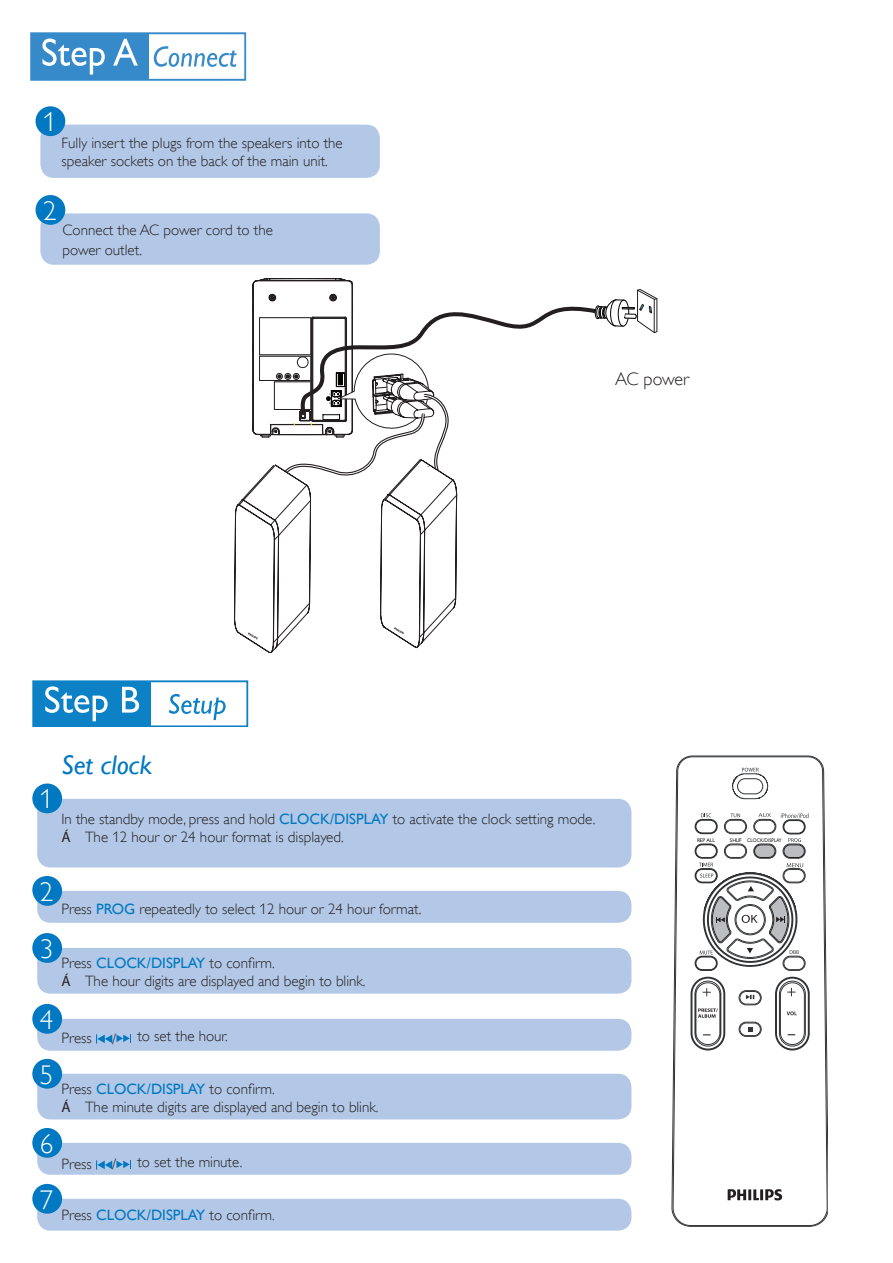
<style>
.page{position:relative;width:893px;height:1263px;background:#fff}
.page>*{position:absolute;margin:0;border:0;box-sizing:border-box;transform-origin:0 0}
.t1{font:27px "Gill Sans Alt One WGL Light";color:#fff}
.t2{font:italic 27px "Gill Sans Alt One WGL";color:#0079c2}
.t3{font:18px "Gill Sans Alt One WGL Light";letter-spacing:-.015em;color:#231f20}
.t4{font:15px/18px "Gill Sans Alt One WGL Light";color:#231f20}
.t5{font:5.4px "Gill Sans Alt One WGL";letter-spacing:-.035em;color:#231f20}
.t6{font:5.25px "Gill Sans Alt One WGL";color:#231f20;scale:.91 1}
.s1{font-family:"Gill Sans Alt One WGL";color:#0079c2}
.s2{font-family:"Myriad Pro"}
.s3{font-size:5.4px}
</style>
<div class="page">
<div style="left:37px;top:1074px;width:594px;height:45px;background:#b3c8e6;border-radius:14px"></div>
<div style="left:32px;top:1059px;width:30px;height:30px;background:#0079c2;border-radius:50%"></div>
<div style="left:37px;top:948px;width:594px;height:46px;background:#b3c8e6;border-radius:14px"></div>
<div style="left:32px;top:933px;width:30px;height:30px;background:#0079c2;border-radius:50%"></div>
<div style="left:37px;top:1199px;width:594px;height:32px;background:#b3c8e6;border-radius:14px"></div>
<div style="left:32px;top:1184px;width:30px;height:30px;background:#0079c2;border-radius:50%"></div>
<div style="left:37px;top:1143px;width:594px;height:32px;background:#b3c8e6;border-radius:14px"></div>
<div style="left:32px;top:1128px;width:30px;height:30px;background:#0079c2;border-radius:50%"></div>
<div style="left:37px;top:1019px;width:594px;height:32px;background:#b3c8e6;border-radius:14px"></div>
<div style="left:32px;top:1004px;width:30px;height:30px;background:#0079c2;border-radius:50%"></div>
<div style="left:37px;top:891px;width:594px;height:32px;background:#b3c8e6;border-radius:14px"></div>
<div style="left:32px;top:876px;width:30px;height:30px;background:#0079c2;border-radius:15px"></div>
<div style="left:40px;top:125px;width:340px;height:53px;background:#b3c8e6;border-radius:13px"></div>
<div style="left:40px;top:213px;width:340px;height:52px;background:#b3c8e6;border-radius:14px"></div>
<div style="left:36px;top:106px;width:29px;height:30px;background:#0079c2;border-radius:50%"></div>
<div style="left:36px;top:195px;width:29px;height:30px;background:#0079c2;border-radius:50%"></div>
<svg style="left:234px;top:278px;width:423px;height:375px"></svg>
<div style="left:37px;top:799px;width:594px;height:68px;background:#b3c8e6;border-radius:14px"></div>
<div style="left:32px;top:783px;width:30px;height:30px;background:#0079c2;border-radius:50%"></div>
<svg style="left:96px;top:1034px;width:35px;height:9px"></svg>
<svg style="left:96px;top:1160px;width:35px;height:9px"></svg>
<div style="left:31px;top:33px;width:117px;height:47px;background:#378ac9"></div>
<div style="left:30px;top:32px;width:216px;height:48px;border:2px solid #378ac9"></div>
<svg style="left:154px;top:46px;width:83px;height:21px"></svg>
<svg style="left:42px;top:39px;width:63px;height:36px"></svg>
<svg style="left:113px;top:39px;width:25px;height:27px"></svg>
<div style="left:33px;top:682px;width:117px;height:44px;background:#0c81c5"></div>
<div style="left:32px;top:680px;width:216px;height:47px;border:2px solid #0c81c5"></div>
<svg style="left:45px;top:686px;width:63px;height:35px"></svg>
<svg style="left:122px;top:687px;width:17px;height:26px"></svg>
<svg style="left:169px;top:694px;width:57px;height:26px"></svg>
<svg style="left:673px;top:756px;width:154px;height:470px"></svg>
<svg style="left:742px;top:768px;width:17px;height:4px"></svg>
<svg style="left:728px;top:1189px;width:54px;height:11px"></svg>
<svg style="left:698px;top:778px;width:111px;height:267px"></svg>
<h1 class="t1" style="left:43px;top:104px;width:15px">1</h1>
<p class="t4" style="left:62px;top:134px;width:283px">Fully insert the plugs from the speakers into the speaker sockets on the back of the main unit.</p>
<h1 class="t1" style="left:43px;top:193px;width:15px">2</h1>
<p class="t4" style="left:62px;top:220px;width:212px;line-height:19.6px">Connect the AC power cord to the power outlet.</p>
<p class="t3" style="left:615px;top:367px;width:76px">AC power</p>
<h1 class="t1" style="left:40px;top:781px;width:15px">1</h1>
<h1 class="t2" style="left:61px;top:746px;width:92px">Set clock</h1>
<p class="t4" style="left:61px;top:810px;width:535px">In the standby mode, press and hold <span class="s1">CLOCK/DISPLAY</span> to activate the clock setting mode. <span class="s2">«</span> The 12 hour or 24 hour format is displayed.</p>
<h1 class="t1" style="left:40px;top:874px;width:15px">2</h1>
<h1 class="t1" style="left:40px;top:931px;width:15px">3</h1>
<h1 class="t1" style="left:40px;top:1002px;width:15px">4</h1>
<h1 class="t1" style="left:40px;top:1057px;width:15px">5</h1>
<h1 class="t1" style="left:40px;top:1126px;width:15px">6</h1>
<h1 class="t1" style="left:40px;top:1182px;width:15px">7</h1>
<p class="t4" style="left:61px;top:900px;width:361px">Press <span class="s1">PROG</span> repeatedly to select 12 hour or 24 hour format.</p>
<p class="t4" style="left:61px;top:954px;width:306px">Press <span class="s1">CLOCK/DISPLAY</span> to confirm.<br><span class="s2">«</span> The hour digits are displayed and begin to blink.</p>
<p class="t4" style="left:61px;top:1029px;width:32px">Press</p>
<p class="t4" style="left:112px;top:1030px;width:6px">/</p>
<p class="t4" style="left:137px;top:1027px;width:92px">to set the hour.</p>
<p class="t4" style="left:61px;top:1080px;width:319px">Press <span class="s1">CLOCK/DISPLAY</span> to confirm.<br><span class="s2">«</span> The minute digits are displayed and begin to blink.</p>
<p class="t4" style="left:61px;top:1155px;width:32px">Press</p>
<p class="t4" style="left:112px;top:1155px;width:6px">/</p>
<p class="t4" style="left:137px;top:1153px;width:107px">to set the minute.</p>
<p class="t4" style="left:61px;top:1206px;width:215px">Press <span class="s1">CLOCK/DISPLAY</span> to confirm.</p>
<p class="t5" style="left:697px;top:836px;width:19px">REP ALL</p>
<p class="t6" style="left:730px;top:837px;width:59px"><span class="s3">SHUF</span> CLOCK/DISPL<span class="s3">A</span>Y</p>
</div>
